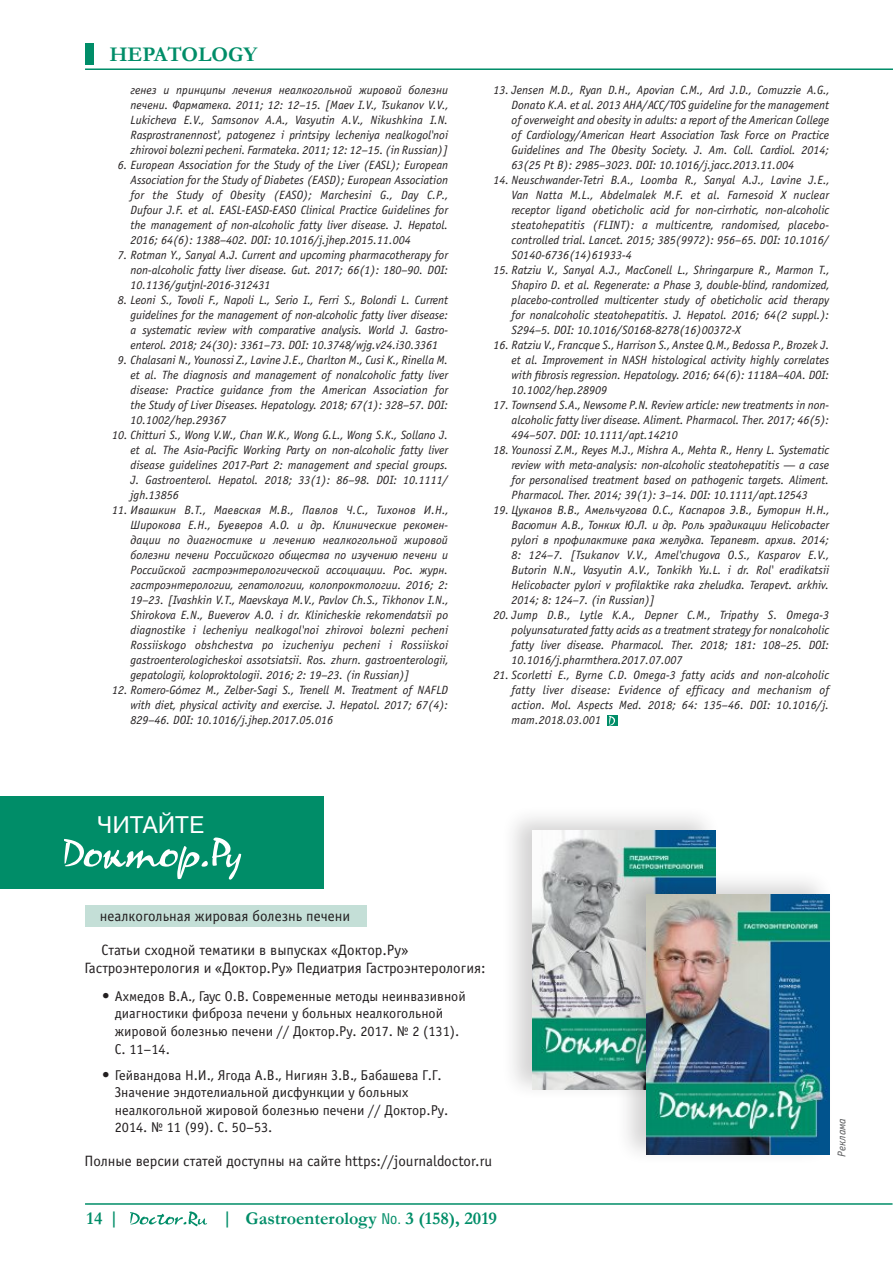
<style>
.page{position:relative;width:893px;height:1263px;background:#fff}
.page>*{position:absolute;margin:0;border:0;box-sizing:border-box;transform-origin:0 0}
.t1{font:24px "Pragmatica C";color:#fff}
.t2{font:700 21px "Garamond";color:#008d68}
.t3{font:700 18px "Garamond";color:#008d68}
.Osnova_text{font:15px/18px "Officina Sans C";color:#231f20}
.Авторы{font:15px "Officina Sans C";color:#231f20}
.Osnova_text-2{font:15px "Officina Sans";color:#231f20}
.Osnova_text-3{font:14.25px/17.2px "Officina Sans C";color:#231f20}
.Osnova_text-4{font:14.25px/17.5px "Officina Sans";color:#231f20}
.Osnova_text-5{font:italic 12px/15px "Officina Sans C";color:#231f20;text-align:justify}
.Osnova_text-6{font:italic 11.25px "Officina Sans C";color:#57585a}
.s1{font-family:"Calibri"}
.s2{font-size:15px}
.s3{font-family:"Officina Sans";font-size:15px}
.s4{font-family:"Helios Cond";font-weight:400;font-size:15px}
</style>
<div class="page">
<div style="left:85px;top:43px;width:9px;height:21px;background:#008d68"></div>
<hr style="left:85px;top:68px;width:808px;height:2px;background:#008d68">
<hr style="left:85px;top:1203px;width:807px;height:2px;background:#008d68">
<svg style="left:130px;top:1211px;width:77px;height:16px"></svg>
<div style="left:607px;top:715px;width:10px;height:11px;background:#008d68"></div>
<svg style="left:609px;top:716px;width:6px;height:9px"></svg>
<div style="left:85px;top:905px;width:282px;height:22px;background:#c4dfd7"></div>
<div style="left:0;top:796px;width:323px;height:92px;background:#008d68"></div>
<svg style="left:64px;top:837px;width:177px;height:43px"></svg>
<div style="left:501px;top:804px;width:220px;height:297px;background:#231f20;opacity:.2"></div>
<img style="left:533px;top:830px;width:182px;height:260px">
<div style="left:615px;top:869px;width:220px;height:297px;background:#231f20;opacity:.2"></div>
<img style="left:646px;top:895px;width:183px;height:259px">
<h2 class="t2" style="left:109px;top:40px;width:149px">HEPATOLOGY</h2>
<p class="Osnova_text-5" style="left:131px;top:83px;width:319px">генез и принципы лечения неалкогольной жировой болезни печени. Фарматека. 2011; 12: 12–15. [Maev I.V., Tsukanov V.V., Lukicheva E.V., Samsonov A.A., Vasyutin A.V., Nikushkina I.N.<br>Rasprostranennost', patogenez i printsipy lecheniya nealkogol'noi zhirovoi bolezni pecheni. Farmateka. 2011; 12: 12–15. (in Russian)]</p>
<p class="Osnova_text-5" style="left:131px;top:158px;width:319px;text-indent:-13px">6. European Association for the Study of the Liver (EASL); European Association for the Study of Diabetes (EASD); European Association for the Study of Obesity (EASO); Marchesini G., Day C.P., Dufour J.F. et al. EASL-EASD-EASO Clinical Practice Guidelines for the management of non-alcoholic fatty liver disease. J. Hepatol.<br>2016; 64(6): 1388–402. DOI: 10.1016/j.jhep.2015.11.004</p>
<p class="Osnova_text-5" style="left:131px;top:248px;width:319px;text-indent:-13px">7. Rotman Y., Sanyal A.J. Current and upcoming pharmacotherapy for non-alcoholic fatty liver disease. Gut. 2017; 66(1): 180–90. DOI:<br>10.1136/gutjnl-2016-312431</p>
<p class="Osnova_text-5" style="left:131px;top:293px;width:319px;text-indent:-13px">8. Leoni S., Tovoli F., Napoli L., Serio I., Ferri S., Bolondi L. Current guidelines for the management of non-alcoholic fatty liver disease: a systematic review with comparative analysis. World J. Gastro&shy;enterol. 2018; 24(30): 3361–73. DOI: 10.3748/wjg.v24.i30.3361</p>
<p class="Osnova_text-5" style="left:131px;top:353px;width:319px;text-indent:-13px">9. Chalasani N., Younossi Z., Lavine J.E., Charlton M., Cusi K., Rinella M. et al. The diagnosis and management of nonalcoholic fatty liver disease: Practice guidance from the American Association for the Study of Liver Diseases. Hepatology. 2018; 67(1): 328–57. DOI:<br>10.1002/hep.29367</p>
<p class="Osnova_text-5" style="left:131px;top:428px;width:319px;text-indent:-18px">10. Chitturi S., Wong V.W., Chan W.K., Wong G.L., Wong S.K., Sollano J. et al. The Asia-Pacific Working Party on non-alcoholic fatty liver disease guidelines 2017-Part 2: management and special groups.<br>J. Gastroenterol. Hepatol. 2018; 33(1): 86–98. DOI: 10.1111/ jgh.13856</p>
<p class="Osnova_text-5" style="left:131px;top:503px;width:319px;text-indent:-18px">11. Ивашкин В.Т., Маевская М.В., Павлов Ч.С., Тихонов И.Н., Широкова Е.Н., Буеверов А.О. и др. Клинические рекомен&shy;дации по диагностике и лечению неалкогольной жировой болезни печени Российского общества по изучению печени и Российской гастроэнтерологической ассоциации. Рос. журн. гастроэнтерологии, гепатологии, колопроктологии. 2016; 2:<br>19–23. [Ivashkin V.T., Maevskaya M.V., Pavlov Ch.S., Tikhonov I.N., Shirokova E.N., Bueverov A.O. i dr. Klinicheskie rekomendatsii po diagnostike i lecheniyu nealkogol'noi zhirovoi bolezni pecheni Rossiiskogo obshchestva po izucheniyu pecheni i Rossiiskoi gastroenterologicheskoi assotsiatsii. Ros. zhurn. gastroenterologii, gepatologii, koloproktologii. 2016; 2: 19–23. (in Russian)]</p>
<p class="Osnova_text-5" style="left:131px;top:683px;width:319px;text-indent:-18px">12. Romero-G<span class="s1">ó</span>mez M., Zelber-Sagi S., Trenell M. Treatment of NAFLD with diet, physical activity and exercise. J. Hepatol. 2017; 67(4):<br>829–46. DOI: 10.1016/j.jhep.2017.05.016</p>
<p class="Osnova_text-5" style="left:512px;top:83px;width:319px;text-indent:-18px">13. Jensen M.D., Ryan D.H., Apovian C.M., Ard J.D., Comuzzie A.G., Donato K.A. et al. 2013 AHA/ACC/TOS guideline for the management of overweight and obesity in adults: a report of the American College of Cardiology/American Heart Association Task Force on Practice Guidelines and The Obesity Society. J. Am. Coll. Cardiol. 2014; 63(25 Pt B): 2985–3023. DOI: 10.1016/j.jacc.2013.11.004</p>
<p class="Osnova_text-5" style="left:512px;top:173px;width:319px;text-indent:-18px">14. Neuschwander-Tetri B.A., Loomba R., Sanyal A.J., Lavine J.E., Van Natta M.L., Abdelmalek M.F. et al. Farnesoid X nuclear receptor ligand obeticholic acid for non-cirrhotic, non-alcoholic steatohepatitis (FLINT): a multicentre, randomised, placebo&shy;controlled trial. Lancet. 2015; 385(9972): 956–65. DOI: 10.1016/ S0140-6736(14)61933-4</p>
<p class="Osnova_text-5" style="left:512px;top:263px;width:319px;text-indent:-18px">15. Ratziu V., Sanyal A.J., MacConell L., Shringarpure R., Marmon T., Shapiro D. et al. Regenerate: a Phase 3, double-blind, randomized, placebo-controlled multicenter study of obeticholic acid therapy for nonalcoholic steatohepatitis. J. Hepatol. 2016; 64(2 suppl.):<br>S294–5. DOI: 10.1016/S0168-8278(16)00372-X</p>
<p class="Osnova_text-5" style="left:512px;top:338px;width:319px;text-indent:-18px">16. Ratziu V., Francque S., Harrison S., Anstee Q.M., Bedossa P., Brozek J. et al. Improvement in NASH histological activity highly correlates with <span class="s1">fi</span>brosis regression. Hepatology. 2016; 64(6): 1118A–40A. DOI:<br>10.1002/hep.28909</p>
<p class="Osnova_text-5" style="left:512px;top:398px;width:319px;text-indent:-18px">17. Townsend S.A., Newsome P.N. Review article: new treatments in non&shy;alcoholic fatty liver disease. Aliment. Pharmacol. Ther. 2017; 46(5):<br>494–507. DOI: 10.1111/apt.14210</p>
<p class="Osnova_text-5" style="left:512px;top:443px;width:319px;text-indent:-18px">18. Younossi Z.M., Reyes M.J., Mishra A., Mehta R., Henry L. Systematic review with meta-analysis: non-alcoholic steatohepatitis — a case for personalised treatment based on pathogenic targets. Aliment.<br>Pharmacol. Ther. 2014; 39(1): 3–14. DOI: 10.1111/apt.12543</p>
<p class="Osnova_text-5" style="left:512px;top:503px;width:319px;text-indent:-18px">19. Цуканов В.В., Амельчугова О.С., Каспаров Э.В., Буторин Н.Н., Васютин А.В., Тонких Ю.Л. и др. Роль эрадикации Helicobacter pylori в профилактике рака желудка. Терапевт. архив. 2014; 8: 124–7. [Tsukanov V.V., Amel'chugova O.S., Kasparov E.V., Butorin N.N., Vasyutin A.V., Tonkikh Yu.L. i dr. Rol' eradikatsii Helicobacter pylori v profilaktike raka zheludka. Terapevt. arkhiv.<br>2014; 8: 124–7. (in Russian)]</p>
<p class="Osnova_text-5" style="left:512px;top:608px;width:319px;text-indent:-18px">20. Jump D.B., Lytle K.A., Depner C.M., Tripathy S. Omega-3 polyunsaturated fatty acids as a treatment strategy for nonalcoholic fatty liver disease. Pharmacol. Ther. 2018; 181: 108–25. DOI:<br>10.1016/j.pharmthera.2017.07.007</p>
<p class="Osnova_text-5" style="left:512px;top:668px;width:319px;text-indent:-18px">21. Scorletti E., Byrne C.D. Omega-3 fatty acids and non-alcoholic fatty liver disease: Evidence of efficacy and mechanism of action. Mol. Aspects Med. 2018; 64: 135–46. DOI: 10.1016/j. mam.2018.03.001</p>
<p class="t1" style="left:97px;top:811px;width:108px">ЧИТАЙТЕ</p>
<p class="Osnova_text-2" style="left:100px;top:908px;width:252px">неалкогольная жировая болезнь печени</p>
<p class="Osnova_text" style="left:84px;top:941px;width:403px;text-indent:17px">Статьи сходной тематики в выпусках «Доктор.Ру»<br>Гастроэнтерология и «Доктор.Ру» Педиатрия Гастроэнтерология:</p>
<p class="Osnova_text-4" style="left:115px;top:988px;width:352px;text-indent:-13px"><span class="s2">•</span> Ахмедов В.А., Гаус О.В. Современные методы неинвазивной диагностики фиброза печени у больных неалкогольной жировой болезнью печени // Доктор.Ру. 2017. № 2 (131).<br>С. 11–14.</p>
<p class="Osnova_text-3" style="left:115px;top:1067px;width:335px;text-indent:-13px"><span class="s3">•</span> Гейвандова Н.И., Ягода А.В., Нигиян З.В., Бабашева Г.Г.<br>Значение эндотелиальной дисфункции у больных неалкогольной жировой болезнью печени // Доктор.Ру.<br>2014. № 11 (99). С. 50–53.</p>
<p class="Авторы" style="left:84px;top:1152px;width:409px">Полные версии статей доступны на сайте https://journaldoctor.ru</p>
<h3 class="t3" style="left:86px;top:1206px;width:34px">14 |</h3>
<h3 class="t3" style="left:222px;top:1206px;width:276px">| Gastroenterology <span class="s4">No.</span> 3 (158), 2019</h3>
<p class="Osnova_text-6" style="left:835px;top:1157px;width:40px;rotate:-90deg">Реклама</p>
</div>
